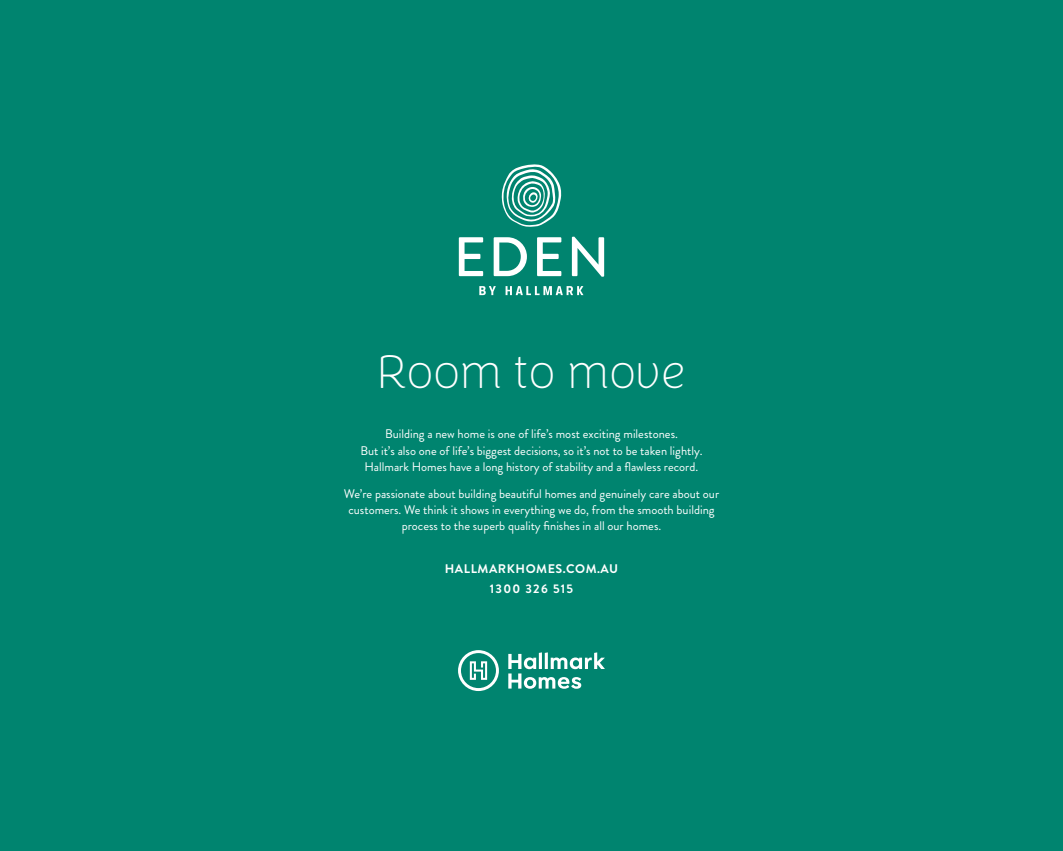
<style>
.page{position:relative;width:1063px;height:851px;background:#fff}
.page>*{position:absolute;margin:0;border:0;box-sizing:border-box;transform-origin:0 0}
.t1{font:100 48.75px "Congenial";letter-spacing:.015em;color:#fff}
.t2{font:12.5px/16.2px "Brandon Grotesque";color:#fff;text-align:center}
.t3{font:700 12.5px/20px "Brandon Grotesque";letter-spacing:.045em;color:#fff;text-align:center}
</style>
<div class="page">
<div style="left:0;top:0;width:1063px;height:850px;background:#00846f"></div>
<svg style="left:458px;top:650px;width:41px;height:41px"></svg>
<svg style="left:508px;top:652px;width:97px;height:36px"></svg>
<svg style="left:479px;top:286px;width:17px;height:9px"></svg>
<svg style="left:506px;top:286px;width:77px;height:9px"></svg>
<svg style="left:459px;top:237px;width:24px;height:39px"></svg>
<svg style="left:494px;top:237px;width:33px;height:39px"></svg>
<svg style="left:537px;top:237px;width:24px;height:39px"></svg>
<svg style="left:572px;top:237px;width:32px;height:40px"></svg>
<svg style="left:501px;top:164px;width:60px;height:63px"></svg>
<h1 class="t1" style="left:378px;top:344px;width:309px">Room to move</h1>
<p class="t2" style="left:360px;top:426px;width:344px">Building a new home is one of life’s most exciting milestones.<br>But it’s also one of life’s biggest decisions, so it’s not to be taken lightly.<br>Hallmark Homes have a long history of stability and a flawless record.</p>
<p class="t2" style="left:344px;top:485px;width:377px">We’re passionate about building beautiful homes and genuinely care about our customers. We think it shows in everything we do, from the smooth building process to the superb quality finishes in all our homes.</p>
<p class="t3" style="left:445px;top:558px;width:175px">HALLMARKHOMES.COM.AU<br>1300 326 515</p>
</div>
